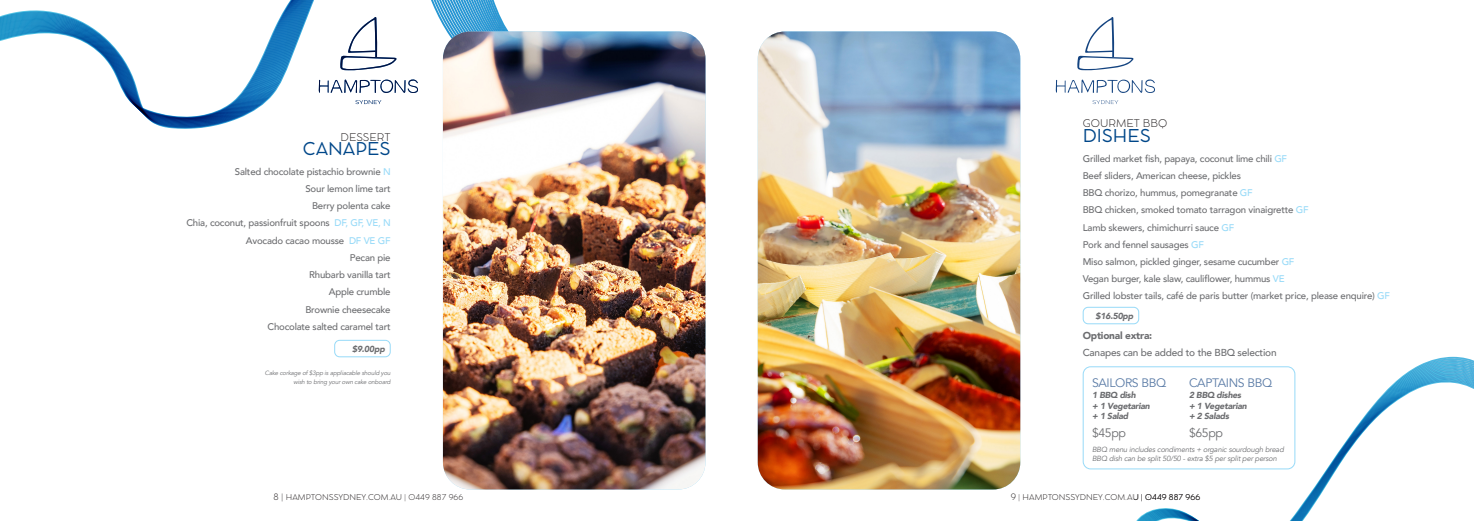
<style>
.page{position:relative;width:1474px;height:521px;background:#fff}
.page>*{position:absolute;margin:0;border:0;box-sizing:border-box;transform-origin:0 0}
.t1{font:17.5px "Cocomat Pro";color:#004789}
.t2{font:12.25px "Avenir";letter-spacing:-.03em;color:#5a7ba6}
.t3{font:12.25px "Avenir";letter-spacing:-.03em;color:#6c6d70}
.t4{font:300 10.5px "Cocomat Pro";color:#231f20}
.t5{font:500 10.06px "Avenir";letter-spacing:-.02em;color:#6c6d70}
.t6{font:900 10.06px "Avenir";letter-spacing:-.02em;color:#6c6d70}
.t7{font:500 9.62px "Avenir";letter-spacing:-.02em;color:#6c6d70}
.t8{font:italic 900 8.75px/10.5px "Avenir";letter-spacing:-.03em;color:#6c6d70}
.t9{font:300 7.88px "Cocomat Pro";color:#231f20}
.t10{font:italic 7.44px "Avenir";letter-spacing:-.02em;color:#6c6d70}
.t11{font:italic 6.12px/8.8px "Avenir";letter-spacing:-.02em;color:#6c6d70;text-align:right}
.s1{color:#97daf8}
.s2{font-size:8.75px}
</style>
<div class="page">
<svg style="left:1092px;top:100px;width:26px;height:4px"></svg>
<svg style="left:1055px;top:79px;width:100px;height:14px"></svg>
<svg style="left:1077px;top:17px;width:56px;height:53px"></svg>
<svg style="left:1140px;top:372px;width:333px;height:149px"></svg>
<svg style="left:1143px;top:381px;width:330px;height:140px"></svg>
<svg style="left:0;top:0;width:566px;height:129px"></svg>
<img style="left:443px;top:32px;width:262px;height:457px">
<img style="left:757px;top:32px;width:263px;height:457px">
<div style="left:1082px;top:366px;width:213px;height:103px;border:1px solid #97daf8;border-radius:7px"></div>
<div style="left:334px;top:340px;width:56px;height:17px;border:1px solid #97daf8;border-radius:5px"></div>
<div style="left:1082px;top:307px;width:57px;height:17px;border:1px solid #97daf8;border-radius:5px"></div>
<p class="t4" style="left:340px;top:129px;width:52px">DESSERT</p>
<p class="t1" style="left:303px;top:137px;width:89px">CANAPES</p>
<p class="t7" style="left:235px;top:163px;width:157px">Salted chocolate pistachio brownie <span class="s1">N</span></p>
<p class="t7" style="left:305px;top:180px;width:87px">Sour lemon lime tart</p>
<p class="t7" style="left:312px;top:198px;width:80px">Berry polenta cake</p>
<p class="t7" style="left:186px;top:215px;width:206px">Chia, coconut, passionfruit spoons <span class="s1">DF, GF, VE, N</span></p>
<p class="t7" style="left:246px;top:232px;width:146px">Avocado cacao mousse <span class="s1">DF VE GF</span></p>
<p class="t7" style="left:350px;top:249px;width:42px">Pecan pie</p>
<p class="t7" style="left:309px;top:266px;width:83px">Rhubarb vanilla tart</p>
<p class="t7" style="left:329px;top:284px;width:63px">Apple crumble</p>
<p class="t7" style="left:305px;top:301px;width:87px">Brownie cheesecake</p>
<p class="t7" style="left:267px;top:318px;width:125px">Chocolate salted caramel tart</p>
<p class="t8" style="left:352px;top:343px;width:34px">$9.00pp</p>
<p class="t11" style="left:265px;top:369px;width:127px">Cake corkage of $3pp is appliacable should you wish to bring your own cake onboard</p>
<p class="t4" style="left:1082px;top:116px;width:86px">GOURMET BBQ</p>
<p class="t1" style="left:1082px;top:124px;width:70px">DISHES</p>
<p class="t7" style="left:1082px;top:150px;width:206px">Grilled market fish, papaya, coconut lime chili <span class="s1">GF</span></p>
<p class="t7" style="left:1082px;top:167px;width:160px">Beef sliders, American cheese, pickles</p>
<p class="t7" style="left:1082px;top:184px;width:171px">BBQ chorizo, hummus, pomegranate <span class="s1">GF</span></p>
<p class="t7" style="left:1082px;top:202px;width:227px">BBQ chicken, smoked tomato tarragon vinaigrette <span class="s1">GF</span></p>
<p class="t7" style="left:1082px;top:219px;width:153px">Lamb skewers, chimichurri sauce <span class="s1">GF</span></p>
<p class="t7" style="left:1082px;top:236px;width:123px">Pork and fennel sausages <span class="s1">GF</span></p>
<p class="t7" style="left:1082px;top:253px;width:213px">Miso salmon, pickled ginger, sesame cucumber <span class="s1">GF</span></p>
<p class="t7" style="left:1082px;top:270px;width:203px">Vegan burger, kale slaw, cauliflower, hummus <span class="s1">VE</span></p>
<p class="t7" style="left:1082px;top:288px;width:309px">Grilled lobster tails, café de paris butter (market price, please enquire) <span class="s1">GF</span></p>
<p class="t6" style="left:1082px;top:327px;width:71px">Optional extra:</p>
<p class="t5" style="left:1082px;top:344px;width:195px">Canapes can be added to the BBQ selection</p>
<p class="t8" style="left:1095px;top:310px;width:39px">$16.50pp</p>
<p class="t2" style="left:1092px;top:375px;width:76px">SAILORS BBQ</p>
<p class="t8" style="left:1092px;top:390px;width:59px">1 BBQ dish<br>+ 1 Vegetarian</p>
<p class="t8" style="left:1092px;top:411px;width:38px">+ 1 Salad</p>
<p class="t3" style="left:1092px;top:425px;width:35px">$45pp</p>
<p class="t2" style="left:1188px;top:375px;width:85px">CAPTAINS BBQ</p>
<p class="t8" style="left:1188px;top:390px;width:59px">2 BBQ dishes + 1 Vegetarian</p>
<p class="t8" style="left:1188px;top:411px;width:42px">+ 2 Salads</p>
<p class="t3" style="left:1188px;top:425px;width:35px">$65pp</p>
<p class="t10" style="left:1092px;top:445px;width:193px">BBQ menu includes condiments + organic sourdough bread</p>
<p class="t10" style="left:1092px;top:454px;width:186px">BBQ dish can be split 50/50 - extra $5 per split per person</p>
<p class="t9" style="left:273px;top:491px;width:192px"><span class="s2">8 |</span> HAMPTONSSYDNEY.COM.AU | 0449 887 966</p>
<p class="t9" style="left:1010px;top:491px;width:191px"><span class="s2">9</span> | HAMPTONSSYDNEY.COM.AU | 0449 887 966</p>
</div>
